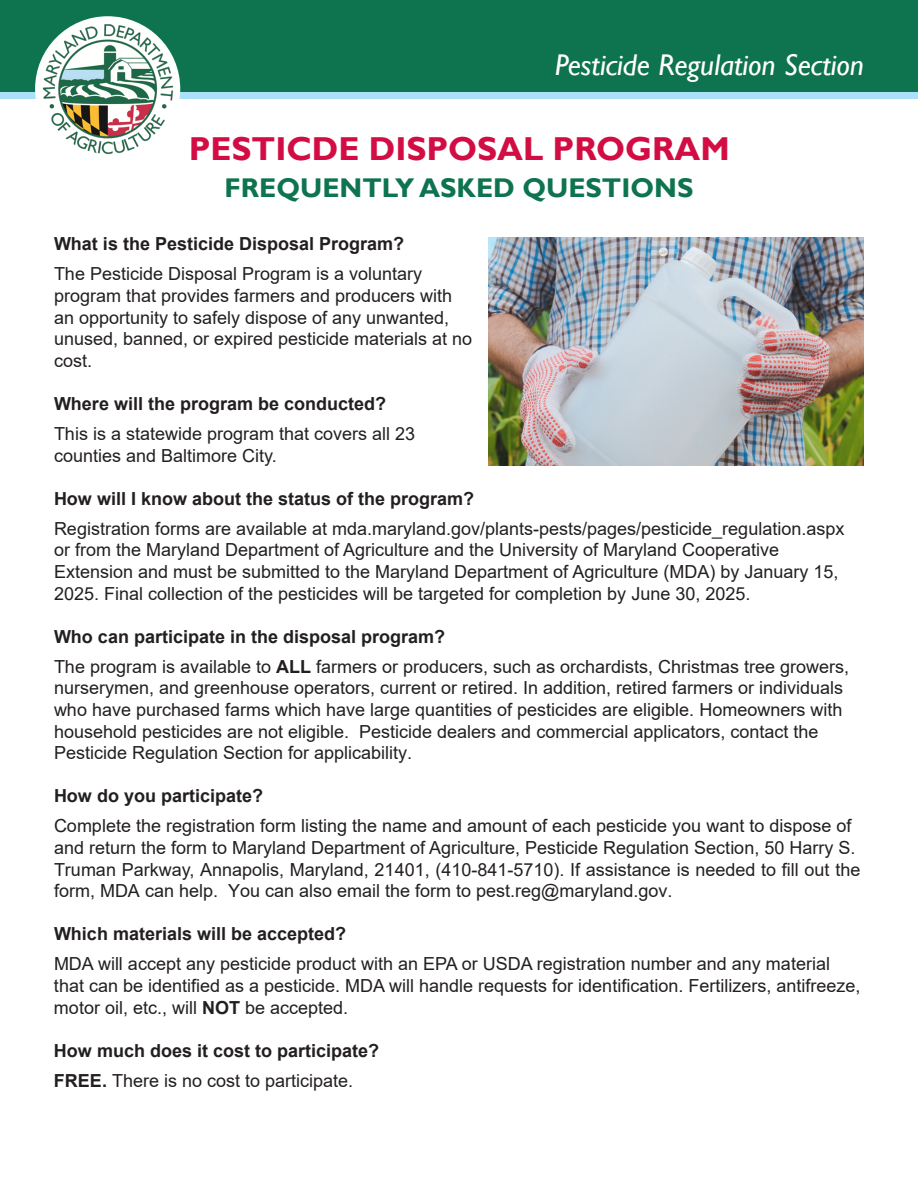
<style>
.page{position:relative;width:918px;height:1188px;background:#fff}
.page>*{position:absolute;margin:0;border:0;box-sizing:border-box;transform-origin:0 0}
.t1{font:700 33.15px "Gill Sans";color:#d20d44}
.t2{font:italic 30px "Gill Sans";color:#fff}
.t3{font:700 27px "Gill Sans";color:#0e734f}
.t4{font:18px/21.6px "Arial";color:#231f20}
.t5{font:700 18px/30px "Arial";color:#231f20}
.s1{font-weight:700}
.s2{font-weight:400}
</style>
<div class="page">
<svg style="left:0;top:91px;width:918px;height:7px;fill:#aae0f9"></svg>
<div style="left:0;top:0;width:918px;height:91px;background:#0e734f"></div>
<img style="left:488px;top:237px;width:376px;height:229px">
<div style="left:35px;top:16px;width:145px;height:145px;background:#fff;border-radius:50%"></div>
<img style="left:41px;top:22px;width:133px;height:133px">
<p class="t2" style="left:555px;top:47px;width:311px">Pesticide Regulation Section</p>
<p class="t1" style="left:189px;top:129px;width:543px">PESTICDE DISPOSAL PROGRAM</p>
<p class="t3" style="left:225px;top:172px;width:470px">FREQUENTLY ASKED QUESTIONS</p>
<p class="t5" style="left:54px;top:229px;width:352px">What is the Pesticide Disposal Program?</p>
<p class="t4" style="left:54px;top:263px;width:420px">The Pesticide Disposal Program is a voluntary program that provides farmers and producers with an opportunity to safely dispose of any unwanted, unused, banned, or expired pesticide materials at no cost.</p>
<p class="t5" style="left:54px;top:389px;width:334px">Where will the program be conducted?</p>
<p class="t4" style="left:54px;top:423px;width:363px">This is a statewide program that covers all 23 counties and Baltimore City.</p>
<p class="t5" style="left:54px;top:484px;width:422px">How will I know about the status of the program?</p>
<p class="t4" style="left:54px;top:518px;width:792px">Registration forms are available at mda.maryland.gov/plants-pests/pages/pesticide_regulation.aspx or from the Maryland Department of Agriculture and the University of Maryland Cooperative Extension and must be submitted to the Maryland Department of Agriculture (MDA) by January 15, 2025. Final collection of the pesticides will be targeted for completion by June 30, 2025.</p>
<p class="t4" style="left:54px;top:621px;width:797px;line-height:30px"><span class="s1">Who can participate in the disposal program?<br></span>The program is available to <span class="s1">ALL</span> farmers or producers, such as orchardists, Christmas tree growers,</p>
<p class="t4" style="left:54px;top:677px;width:791px">nurserymen, and greenhouse operators, current or retired. In addition, retired farmers or individuals who have purchased farms which have large quantities of pesticides are eligible. Homeowners with household pesticides are not eligible. Pesticide dealers and commercial applicators, contact the Pesticide Regulation Section for applicability.</p>
<p class="t4" style="left:54px;top:781px;width:799px;line-height:30px"><span class="s1">How do you participate?<br></span>Complete the registration form listing the name and amount of each pesticide you want to dispose of</p>
<p class="t4" style="left:54px;top:837px;width:808px">and return the form to Maryland Department of Agriculture, Pesticide Regulation Section, 50 Harry S.<br>Truman Parkway, Annapolis, Maryland, 21401, (410-841-5710). If assistance is needed to fill out the form, MDA can help. You can also email the form to pest.reg@maryland.gov.</p>
<p class="t4" style="left:54px;top:919px;width:778px;line-height:30px"><span class="s1">Which materials will be accepted?<br></span>MDA will accept any pesticide product with an EPA or USDA registration number and any material</p>
<p class="t4" style="left:54px;top:975px;width:808px">that can be identified as a pesticide. MDA will handle requests for identification. Fertilizers, antifreeze, motor oil, etc., will <span class="s1">NOT</span> be accepted.</p>
<p class="t5" style="left:54px;top:1036px;width:327px">How much does it cost to participate?<br>FREE. <span class="s2">There is no cost to participate.</span></p>
</div>
